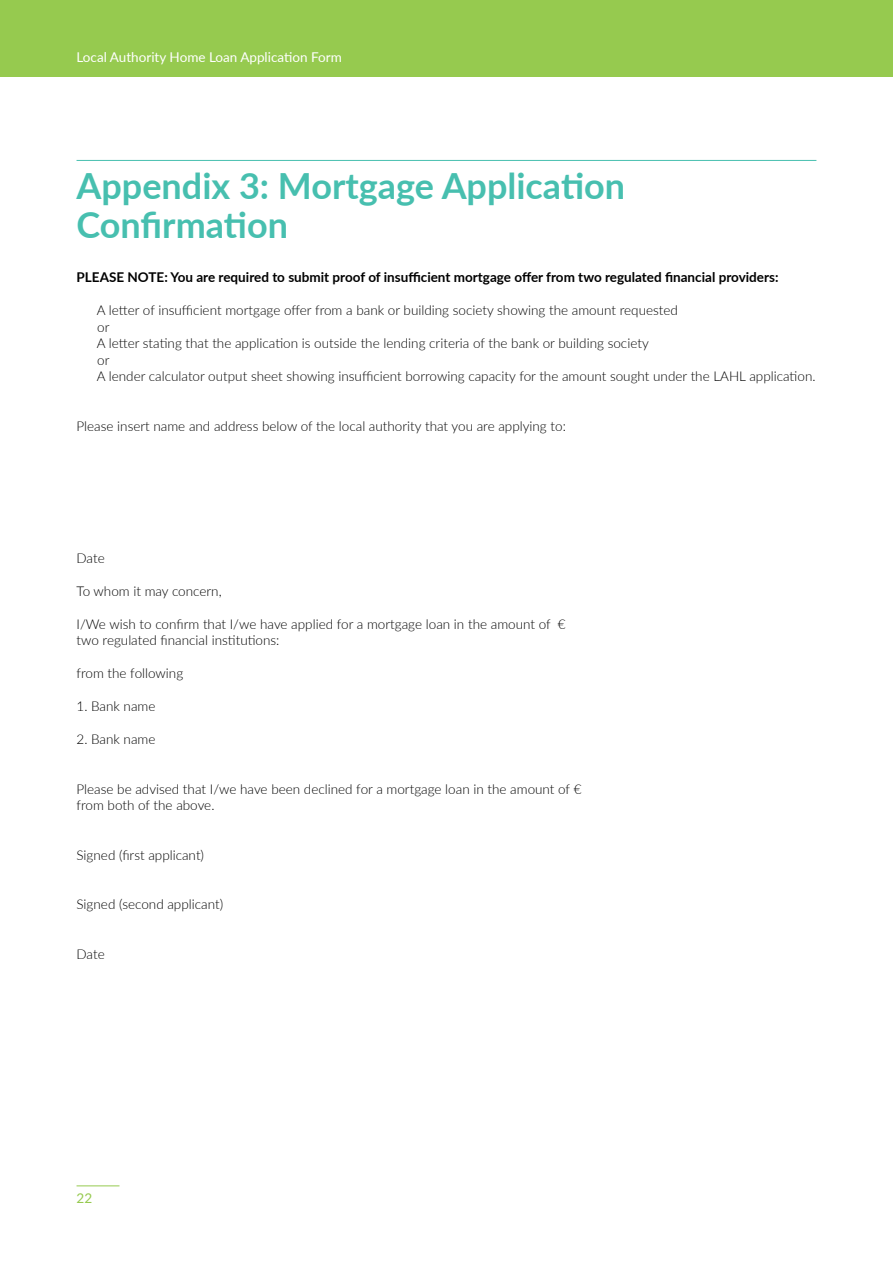
<style>
.page{position:relative;width:893px;height:1263px;background:#fff}
.page>*{position:absolute;margin:0;border:0;box-sizing:border-box;transform-origin:0 0}
.HA_AR19_H2{font:700 36px/39px "Lato";color:#47bfaf}
.HA_AR19_Body{font:300 13.5px/16.5px "Lato";color:#000}
.HA_AR19_Body-2{font:700 13.5px "Lato";color:#000}
.t1{font:13.5px "Lato";color:#fff}
.t2{font:13.5px "Lato";color:#96ca4f}
</style>
<div class="page">
<hr style="left:77px;top:160px;width:739px;height:1px;background:#47bfaf">
<div style="left:0;top:0;width:893px;height:77px;background:#96ca4f"></div>
<hr style="left:77px;top:1185px;width:42px;height:1px;background:#96ca4f">
<p class="t1" style="left:77px;top:47px;width:267px">Local Authority Home Loan Application Form</p>
<p class="HA_AR19_H2" style="left:77px;top:165px;width:550px">Appendix 3: Mortgage Application<br>Confirmation</p>
<p class="HA_AR19_Body-2" style="left:77px;top:267px;width:703px">PLEASE NOTE: You are required to submit proof of insufficient mortgage offer from two regulated financial providers:</p>
<p class="HA_AR19_Body" style="left:97px;top:302px;width:583px">A letter of insufficient mortgage offer from a bank or building society showing the amount requested</p>
<p class="HA_AR19_Body" style="left:97px;top:318px;width:14px">or</p>
<p class="HA_AR19_Body" style="left:97px;top:335px;width:553px">A letter stating that the application is outside the lending criteria of the bank or building society</p>
<p class="HA_AR19_Body" style="left:97px;top:351px;width:14px">or</p>
<p class="HA_AR19_Body" style="left:97px;top:368px;width:720px">A lender calculator output sheet showing insufficient borrowing capacity for the amount sought under the LAHL application.</p>
<p class="HA_AR19_Body" style="left:77px;top:417px;width:491px">Please insert name and address below of the local authority that you are applying to:</p>
<p class="HA_AR19_Body" style="left:77px;top:549px;width:30px">Date</p>
<p class="HA_AR19_Body" style="left:77px;top:582px;width:147px">To whom it may concern,</p>
<p class="HA_AR19_Body" style="left:77px;top:615px;width:491px">I/We wish to confirm that I/we have applied for a mortgage loan in the amount of €</p>
<p class="HA_AR19_Body" style="left:77px;top:632px;width:204px">two regulated financial institutions:</p>
<p class="HA_AR19_Body" style="left:77px;top:665px;width:108px">from the following</p>
<p class="HA_AR19_Body" style="left:77px;top:698px;width:80px">1. Bank name</p>
<p class="HA_AR19_Body" style="left:77px;top:731px;width:80px">2. Bank name</p>
<p class="HA_AR19_Body" style="left:77px;top:780px;width:506px">Please be advised that I/we have been declined for a mortgage loan in the amount of € from both of the above.</p>
<p class="HA_AR19_Body" style="left:77px;top:846px;width:129px">Signed (first applicant)</p>
<p class="HA_AR19_Body" style="left:77px;top:896px;width:148px">Signed (second applicant)</p>
<p class="HA_AR19_Body" style="left:77px;top:945px;width:30px">Date</p>
<p class="t2" style="left:77px;top:1189px;width:17px">22</p>
</div>
